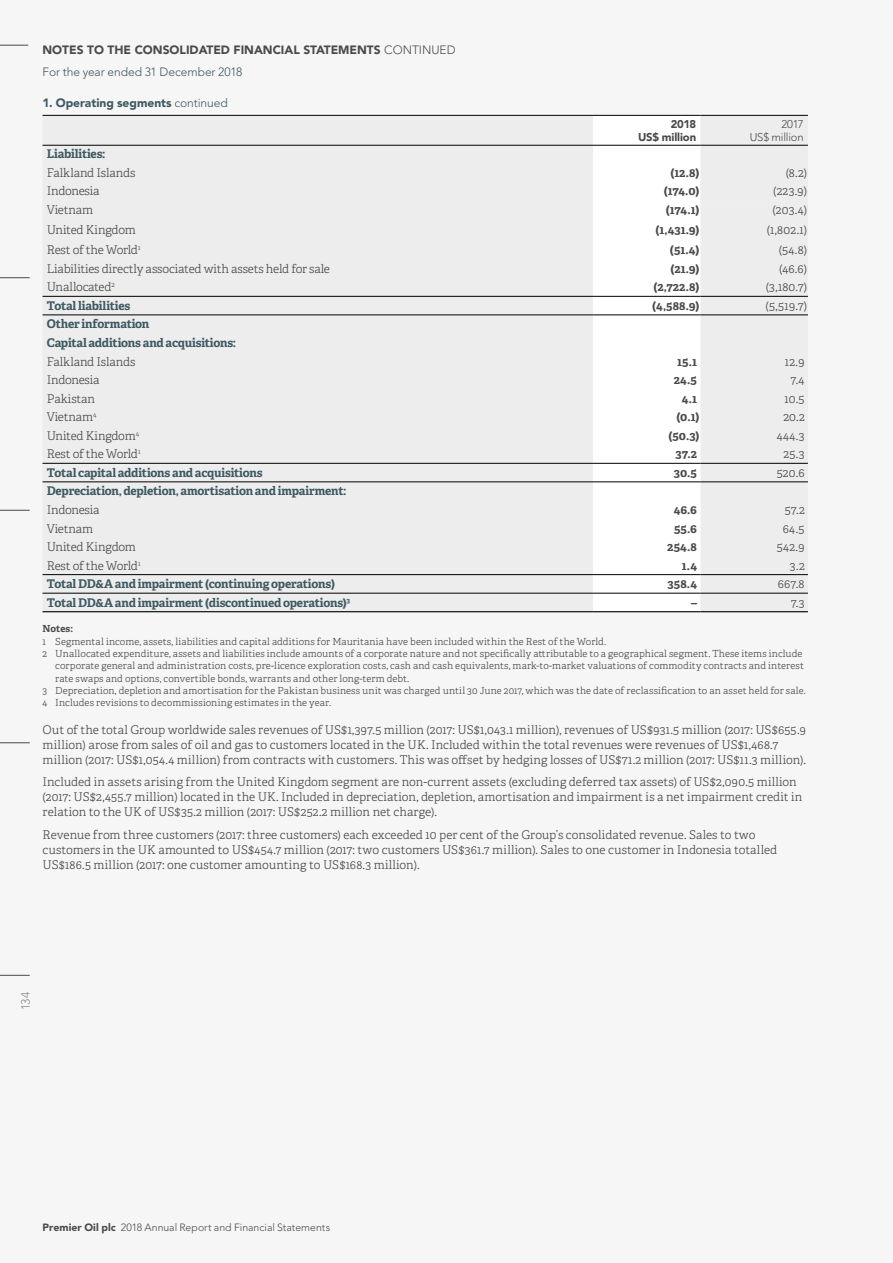
<style>
.page{position:relative;width:893px;height:1263px;background:#f6f6f6}
.page>*{position:absolute;margin:0;border:0;box-sizing:border-box;transform-origin:0 0}
.t1{font:300 12px/15px "Adelle";color:#4a4a49}
.t2{font:700 12px/18.6px "Adelle";letter-spacing:-.02em;color:#3e5962}
.t3{font:700 12px "Adelle";color:#4a4a49}
.t4{font:900 12px/22px "Avenir LT Std";color:#4a4a49}
.t5{font:300 12px "Adelle";letter-spacing:-.03em;color:#4a4a49}
.t6{font:300 12px "Adelle";letter-spacing:-.02em;color:#4a4a49}
.t7{font:900 12px "Avenir LT Std";color:#3e5962}
.t8{font:300 12px "Adelle";letter-spacing:-.025em;color:#4a4a49}
.t9{font:300 12px "Avenir LT Std";color:#878787}
.t10{font:900 11.25px/12.3px "Avenir LT Std";letter-spacing:-.01em;color:#4a4a49;text-align:right}
.t11{font:300 11.25px/12.3px "Avenir LT Std";letter-spacing:-.02em;color:#4a4a49;text-align:right}
.t12{font:300 10.5px "Avenir LT Std";color:#4a4a49}
.t13{font:300 9.75px "Adelle";letter-spacing:.01em;color:#4a4a49}
.t14{font:700 9.75px "Adelle";color:#4a4a49}
.s1{font-weight:300}
.s2{font-weight:300;color:#3e5962}
.s3{font-weight:900}
</style>
<div class="page">
<div style="left:43px;top:144px;width:550px;height:449px;background:#ededed"></div>
<div style="left:593px;top:144px;width:107px;height:449px;background:#fff"></div>
<div style="left:700px;top:144px;width:108px;height:449px;background:#ededed"></div>
<hr style="left:43px;top:115px;width:550px;height:1px;background:#000">
<hr style="left:593px;top:115px;width:107px;height:1px;background:#000">
<hr style="left:700px;top:115px;width:108px;height:1px;background:#000">
<hr style="left:43px;top:145px;width:550px;height:1px;background:#000">
<hr style="left:593px;top:145px;width:107px;height:1px;background:#000">
<hr style="left:700px;top:145px;width:108px;height:1px;background:#000">
<hr style="left:43px;top:296px;width:550px;height:1px;background:#000">
<hr style="left:593px;top:296px;width:107px;height:1px;background:#000">
<hr style="left:700px;top:296px;width:108px;height:1px;background:#000">
<hr style="left:43px;top:315px;width:550px;height:1px;background:#000">
<hr style="left:593px;top:315px;width:107px;height:1px;background:#000">
<hr style="left:700px;top:315px;width:108px;height:1px;background:#000">
<hr style="left:43px;top:574px;width:550px;height:1px;background:#000">
<hr style="left:593px;top:574px;width:107px;height:1px;background:#000">
<hr style="left:700px;top:574px;width:108px;height:1px;background:#000">
<hr style="left:43px;top:593px;width:550px;height:1px;background:#000">
<hr style="left:593px;top:593px;width:107px;height:1px;background:#000">
<hr style="left:700px;top:593px;width:108px;height:1px;background:#000">
<hr style="left:43px;top:611px;width:550px;height:1px;background:#000">
<hr style="left:593px;top:611px;width:107px;height:1px;background:#000">
<hr style="left:700px;top:611px;width:108px;height:1px;background:#000">
<hr style="left:43px;top:463px;width:550px;height:1px;background:#000">
<hr style="left:593px;top:463px;width:107px;height:1px;background:#000">
<hr style="left:700px;top:463px;width:108px;height:1px;background:#000">
<hr style="left:43px;top:482px;width:550px;height:1px;background:#000">
<hr style="left:593px;top:482px;width:107px;height:1px;background:#000">
<hr style="left:700px;top:482px;width:108px;height:1px;background:#000">
<hr style="left:0;top:510px;width:30px;height:1px;background:#4a4a49">
<hr style="left:0;top:742px;width:30px;height:1px;background:#4a4a49">
<hr style="left:0;top:975px;width:30px;height:1px;background:#4a4a49">
<hr style="left:0;top:277px;width:30px;height:1px;background:#4a4a49">
<svg style="left:0;top:45px;width:28px;height:1px"></svg>
<p class="t4" style="left:43px;top:38px;width:415px">NOTES TO THE CONSOLIDATED FINANCIAL STATEMENTS <span class="s1">CONTINUED<br></span><span class="s2">For the year ended 31 December 2018</span></p>
<p class="t7" style="left:43px;top:95px;width:187px">1. Operating segments <span class="s1">continued</span></p>
<p class="t10" style="left:638px;top:118px;width:59px">2018<br>US$ million</p>
<p class="t11" style="left:750px;top:118px;width:55px">2017<br>US$ million</p>
<p class="t2" style="left:47px;top:145px;width:60px">Liabilities:</p>
<p class="t1" style="left:47px;top:165px;width:90px">Falkland Islands</p>
<p class="t3" style="left:670px;top:165px;width:31px">(12.8)</p>
<p class="t1" style="left:786px;top:165px;width:23px">(8.2)</p>
<p class="t8" style="left:47px;top:184px;width:54px">Indonesia</p>
<p class="t3" style="left:664px;top:183px;width:37px">(174.0)</p>
<p class="t1" style="left:773px;top:184px;width:35px">(223.9)</p>
<p class="t1" style="left:47px;top:203px;width:48px">Vietnam</p>
<p class="t3" style="left:666px;top:203px;width:35px">(174.1)</p>
<p class="t1" style="left:772px;top:203px;width:36px">(203.4)</p>
<p class="t6" style="left:47px;top:223px;width:90px">United Kingdom</p>
<p class="t3" style="left:655px;top:222px;width:46px">(1,431.9)</p>
<p class="t1" style="left:767px;top:223px;width:42px">(1,802.1)</p>
<p class="t5" style="left:47px;top:242px;width:95px">Rest of the World<sup>1</sup></p>
<p class="t3" style="left:670px;top:242px;width:31px">(51.4)</p>
<p class="t1" style="left:779px;top:242px;width:30px">(54.8)</p>
<p class="t1" style="left:47px;top:261px;width:285px">Liabilities directly associated with assets held for sale</p>
<p class="t3" style="left:670px;top:261px;width:31px">(21.9)</p>
<p class="t1" style="left:779px;top:261px;width:30px">(46.6)</p>
<p class="t1" style="left:47px;top:280px;width:70px">Unallocated<sup>2</sup></p>
<p class="t3" style="left:653px;top:279px;width:48px">(2,722.8)</p>
<p class="t1" style="left:766px;top:280px;width:43px">(3,180.7)</p>
<p class="t2" style="left:47px;top:296px;width:85px">Total liabilities</p>
<p class="t3" style="left:652px;top:298px;width:49px">(4,588.9)</p>
<p class="t1" style="left:766px;top:298px;width:43px">(5,519.7)</p>
<p class="t2" style="left:47px;top:315px;width:191px">Other information<br>Capital additions and acquisitions:</p>
<p class="t1" style="left:47px;top:354px;width:90px">Falkland Islands</p>
<p class="t3" style="left:677px;top:354px;width:21px">15.1</p>
<p class="t1" style="left:785px;top:354px;width:21px">12.9</p>
<p class="t8" style="left:47px;top:373px;width:54px">Indonesia</p>
<p class="t3" style="left:674px;top:372px;width:25px">24.5</p>
<p class="t1" style="left:790px;top:373px;width:16px">7.4</p>
<p class="t1" style="left:47px;top:391px;width:50px">Pakistan</p>
<p class="t3" style="left:682px;top:391px;width:17px">4.1</p>
<p class="t1" style="left:785px;top:391px;width:21px">10.5</p>
<p class="t1" style="left:47px;top:410px;width:51px">Vietnam<sup>4</sup></p>
<p class="t3" style="left:676px;top:409px;width:25px">(0.1)</p>
<p class="t1" style="left:783px;top:410px;width:23px">20.2</p>
<p class="t6" style="left:47px;top:428px;width:94px">United Kingdom<sup>4</sup></p>
<p class="t3" style="left:668px;top:428px;width:33px">(50.3)</p>
<p class="t1" style="left:777px;top:428px;width:29px">444.3</p>
<p class="t5" style="left:47px;top:447px;width:95px">Rest of the World<sup>1</sup></p>
<p class="t3" style="left:675px;top:446px;width:23px">37.2</p>
<p class="t1" style="left:783px;top:447px;width:22px">25.3</p>
<p class="t2" style="left:47px;top:463px;width:217px">Total capital additions and acquisitions</p>
<p class="t3" style="left:674px;top:465px;width:25px">30.5</p>
<p class="t1" style="left:777px;top:465px;width:29px">520.6</p>
<p class="t2" style="left:47px;top:482px;width:301px">Depreciation, depletion, amortisation and impairment:</p>
<p class="t8" style="left:47px;top:502px;width:54px">Indonesia</p>
<p class="t3" style="left:674px;top:502px;width:25px">46.6</p>
<p class="t1" style="left:785px;top:502px;width:21px">57.2</p>
<p class="t1" style="left:47px;top:521px;width:48px">Vietnam</p>
<p class="t3" style="left:674px;top:521px;width:24px">55.6</p>
<p class="t1" style="left:783px;top:521px;width:23px">64.5</p>
<p class="t6" style="left:47px;top:539px;width:90px">United Kingdom</p>
<p class="t3" style="left:667px;top:539px;width:31px">254.8</p>
<p class="t1" style="left:777px;top:539px;width:29px">542.9</p>
<p class="t5" style="left:47px;top:558px;width:95px">Rest of the World<sup>1</sup></p>
<p class="t3" style="left:682px;top:558px;width:17px">1.4</p>
<p class="t1" style="left:790px;top:558px;width:16px">3.2</p>
<p class="t2" style="left:47px;top:575px;width:290px">Total DD&amp;A and impairment (continuing operations)</p>
<p class="t3" style="left:667px;top:576px;width:31px">358.4</p>
<p class="t1" style="left:778px;top:577px;width:28px">667.8</p>
<p class="t2" style="left:47px;top:593px;width:305px">Total DD&amp;A and impairment (discontinued operations)<sup>3</sup></p>
<p class="t3" style="left:691px;top:595px;width:7px">–</p>
<p class="t1" style="left:791px;top:595px;width:15px">7.3</p>
<p class="t14" style="left:43px;top:622px;width:32px">Notes:</p>
<p class="t13" style="left:43px;top:635px;width:565px">1 Segmental income, assets, liabilities and capital additions for Mauritania have been included within the Rest of the World.</p>
<p class="t13" style="left:43px;top:647px;width:761px">2 Unallocated expenditure, assets and liabilities include amounts of a corporate nature and not specifically attributable to a geographical segment. These items include</p>
<p class="t13" style="left:55px;top:660px;width:750px">corporate general and administration costs, pre-licence exploration costs, cash and cash equivalents, mark-to-market valuations of commodity contracts and interest</p>
<p class="t13" style="left:55px;top:672px;width:356px">rate swaps and options, convertible bonds, warrants and other long-term debt.</p>
<p class="t13" style="left:43px;top:685px;width:765px">3 Depreciation, depletion and amortisation for the Pakistan business unit was charged until 30 June 2017, which was the date of reclassification to an asset held for sale.</p>
<p class="t13" style="left:43px;top:697px;width:290px">4 Includes revisions to decommissioning estimates in the year.</p>
<p class="t1" style="left:43px;top:722px;width:765px">Out of the total Group worldwide sales revenues of US$1,397.5 million (2017: US$1,043.1 million), revenues of US$931.5 million (2017: US$655.9 million) arose from sales of oil and gas to customers located in the UK. Included within the total revenues were revenues of US$1,468.7 million (2017: US$1,054.4 million) from contracts with customers. This was offset by hedging losses of US$71.2 million (2017: US$11.3 million).</p>
<p class="t1" style="left:43px;top:775px;width:761px">Included in assets arising from the United Kingdom segment are non-current assets (excluding deferred tax assets) of US$2,090.5 million (2017: US$2,455.7 million) located in the UK. Included in depreciation, depletion, amortisation and impairment is a net impairment credit in relation to the UK of US$35.2 million (2017: US$252.2 million net charge).</p>
<p class="t1" style="left:43px;top:827px;width:736px">Revenue from three customers (2017: three customers) each exceeded 10 per cent of the Group’s consolidated revenue. Sales to two customers in the UK amounted to US$454.7 million (2017: two customers US$361.7 million). Sales to one customer in Indonesia totalled<br>US$186.5 million (2017: one customer amounting to US$168.3 million).</p>
<p class="t9" style="left:19px;top:1010px;width:20px;rotate:-90deg">134</p>
<p class="t12" style="left:43px;top:1221px;width:289px"><span class="s3">Premier Oil plc</span> 2018 Annual Report and Financial Statements</p>
</div>
